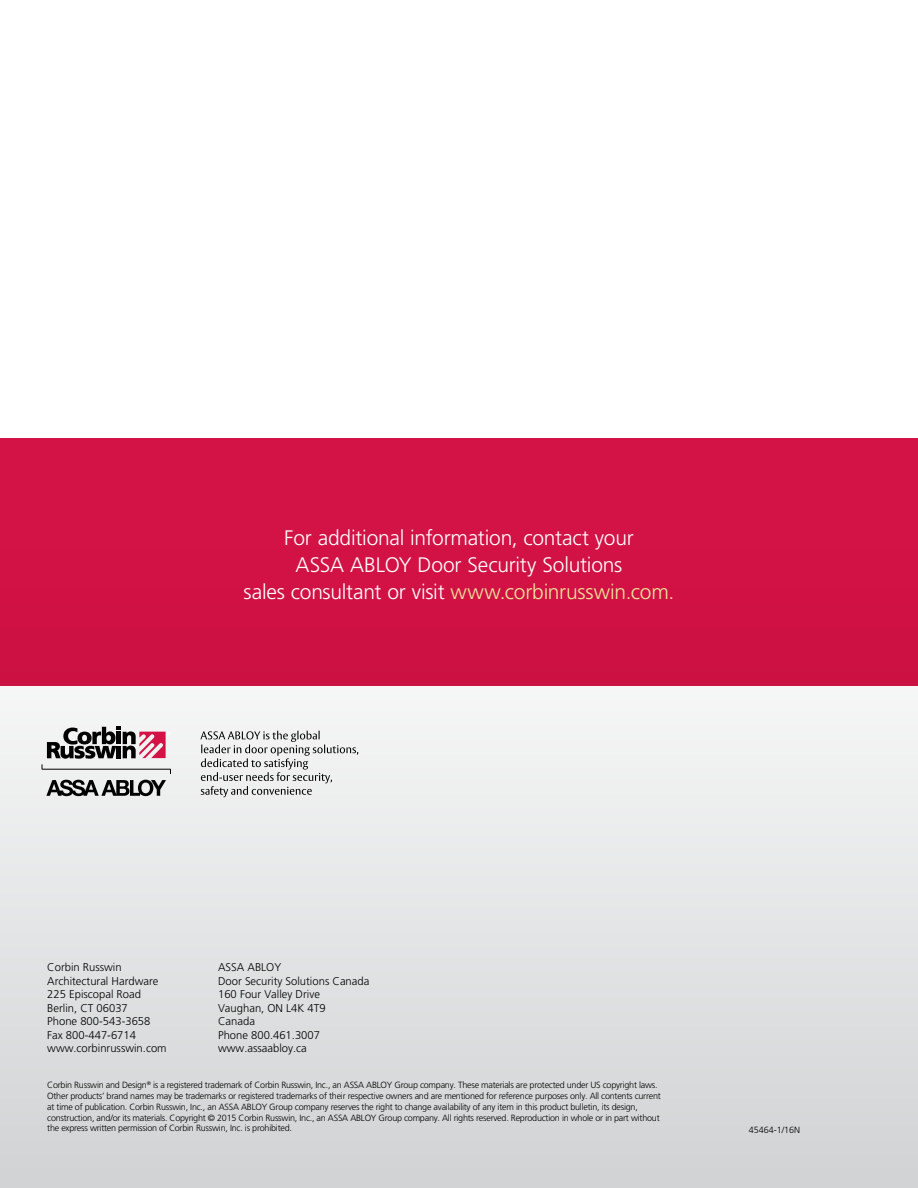
<style>
.page{position:relative;width:918px;height:1188px;background:#fff}
.page>*{position:absolute;margin:0;border:0;box-sizing:border-box;transform-origin:0 0}
.t1{font:300 21px/27px "Frutiger";letter-spacing:-.01em;color:#fff;text-align:center}
.t2{font:300 11.25px/13.5px "Frutiger";color:#000}
.t3{font:300 9px/10.8px "Frutiger";letter-spacing:-.025em;color:#000}
.t4{font:300 9px "Frutiger";color:#000}
.s1{color:#ede699}
</style>
<div class="page">
<svg style="left:0;top:707px;width:918px;height:481px;background:#e1e2e3"></svg>
<div style="left:0;top:439px;width:918px;height:247px;background:#d31245"></div>
<svg style="left:46px;top:780px;width:120px;height:16px;background:#717172"></svg>
<svg style="left:42px;top:727px;width:129px;height:47px"></svg>
<svg style="left:200px;top:731px;width:158px;height:66px"></svg>
<h1 class="t1" style="left:244px;top:525px;width:432px">For additional information, contact your<br>ASSA ABLOY Door Security Solutions<br>sales consultant or visit <span class="s1">www.corbinrusswin.com.</span></h1>
<p class="t2" style="left:47px;top:961px;width:121px">Corbin Russwin<br>Architectural Hardware<br>225 Episcopal Road<br>Berlin, CT 06037<br>Phone 800-543-3658<br>Fax 800-447-6714 www.corbinrusswin.com</p>
<p class="t2" style="left:218px;top:961px;width:153px">ASSA ABLOY<br>Door Security Solutions Canada<br>160 Four Valley Drive<br>Vaughan, ON L4K 4T9<br>Canada<br>Phone 800.461.3007 www.assaabloy.ca</p>
<p class="t3" style="left:47px;top:1080px;width:615px">Corbin Russwin and Design<sup>®</sup> is a registered trademark of Corbin Russwin, Inc., an ASSA ABLOY Group company. These materials are protected under US copyright laws.<br>Other products’ brand names may be trademarks or registered trademarks of their respective owners and are mentioned for reference purposes only. All contents current at time of publication. Corbin Russwin, Inc., an ASSA ABLOY Group company reserves the right to change availability of any item in this product bulletin, its design, construction, and/or its materials. Copyright © 2015 Corbin Russwin, Inc., an ASSA ABLOY Group company. All rights reserved. Reproduction in whole or in part without the express written permission of Corbin Russwin, Inc. is prohibited.</p>
<p class="t4" style="left:749px;top:1125px;width:53px">45464-1/16N</p>
</div>
